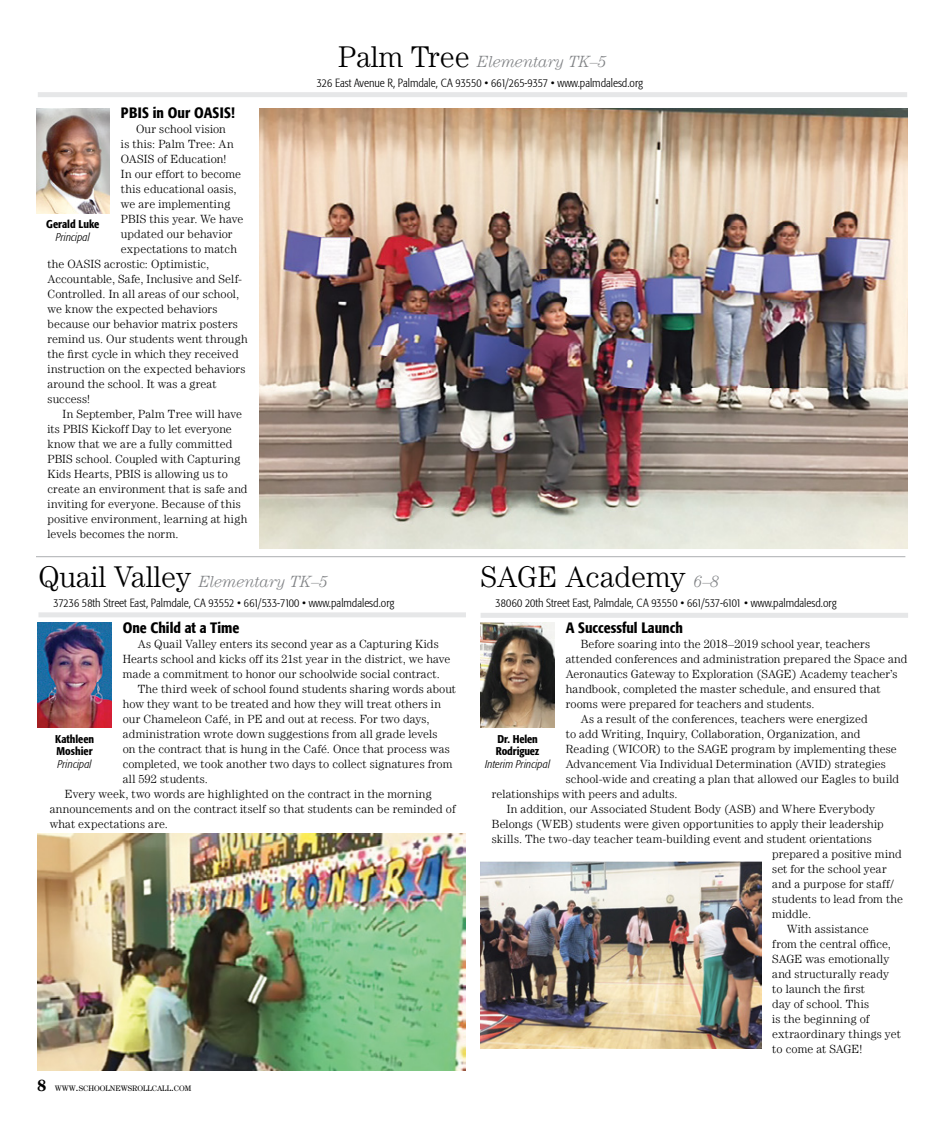
<style>
.page{position:relative;width:945px;height:1125px;background:#fff}
.page>*{position:absolute;margin:0;border:0;box-sizing:border-box;transform-origin:0 0}
.t1{font:300 30px "Century LT";color:#000}
.t2{font:italic 300 16.25px "Century LT";letter-spacing:-.005em;color:#808285}
.t3{font:500 condensed 15px "Formata";color:#000}
.t4{font:300 11.88px "Century LT";letter-spacing:.01em;color:#000}
.t5{font:300 condensed 11.88px "Formata";color:#000}
.t6{font:300 condensed 11.88px "Formata";color:#000101}
.t7{font:300 11.88px "Century LT";letter-spacing:.03em;color:#000}
.t8{font:500 condensed 11.25px/12.5px "Formata";color:#000}
.t9{font:italic 300 condensed 11.25px "Formata";letter-spacing:.005em;color:#000}
.t10{font:7.88px "Century LT";color:#000}
.s1{font-style:normal;font-size:30px;color:#000}
.s2{color:#000}
.s3{font-weight:700;font-size:16.25px}
.s4{font-size:11.25px}
.s5{font-style:italic;font-size:16.25px;color:#808285}
</style>
<div class="page">
<img style="left:36px;top:108px;width:74px;height:105px">
<div style="left:38px;top:612px;width:428px;height:5px;background:#e6e7e8"></div>
<img style="left:38px;top:623px;width:74px;height:105px">
<img style="left:259px;top:109px;width:648px;height:440px">
<img style="left:38px;top:833px;width:428px;height:238px">
<div style="left:481px;top:613px;width:427px;height:5px;background:#e6e7e8"></div>
<img style="left:481px;top:623px;width:74px;height:105px">
<img style="left:481px;top:861px;width:280px;height:187px">
<div style="left:38px;top:92px;width:869px;height:5px;background:#e6e7e8"></div>
<hr style="left:36px;top:556px;width:869px;height:1px;background:#bcbec0">
<p class="t3" style="left:121px;top:104px;width:115px">PBIS in Our OASIS!</p>
<p class="t4" style="left:136px;top:122px;width:91px">Our school vision</p>
<p class="t4" style="left:121px;top:137px;width:114px">is this: Palm Tree: An</p>
<p class="t4" style="left:121px;top:152px;width:107px">OASIS of Education!</p>
<p class="t4" style="left:121px;top:167px;width:122px">In our effort to become</p>
<p class="t4" style="left:121px;top:182px;width:117px">this educational oasis,</p>
<p class="t4" style="left:121px;top:197px;width:111px">we are implementing</p>
<p class="t4" style="left:121px;top:212px;width:124px">PBIS this year. We have</p>
<p class="t4" style="left:121px;top:227px;width:113px">updated our behavior</p>
<p class="t4" style="left:121px;top:242px;width:117px">expectations to match</p>
<p class="t4" style="left:48px;top:257px;width:163px">the OASIS acrostic: Optimistic,</p>
<p class="t4" style="left:48px;top:272px;width:196px">Accountable, Safe, Inclusive and Self-</p>
<p class="t4" style="left:48px;top:287px;width:193px">Controlled. In all areas of our school,</p>
<p class="t4" style="left:48px;top:302px;width:171px">we know the expected behaviors</p>
<p class="t4" style="left:48px;top:317px;width:192px">because our behavior matrix posters</p>
<p class="t4" style="left:48px;top:332px;width:202px">remind us. Our students went through</p>
<p class="t4" style="left:48px;top:347px;width:193px">the first cycle in which they received</p>
<p class="t4" style="left:48px;top:362px;width:199px">instruction on the expected behaviors</p>
<p class="t4" style="left:48px;top:377px;width:171px">around the school. It was a great</p>
<p class="t4" style="left:48px;top:392px;width:44px">success!</p>
<p class="t4" style="left:63px;top:407px;width:181px">In September, Palm Tree will have</p>
<p class="t4" style="left:48px;top:422px;width:186px">its PBIS Kickoff Day to let everyone</p>
<p class="t4" style="left:48px;top:437px;width:186px">know that we are a fully committed</p>
<p class="t4" style="left:48px;top:452px;width:194px">PBIS school. Coupled with Capturing</p>
<p class="t4" style="left:48px;top:467px;width:182px">Kids Hearts, PBIS is allowing us to</p>
<p class="t4" style="left:48px;top:482px;width:202px">create an environment that is safe and</p>
<p class="t4" style="left:48px;top:497px;width:195px">inviting for everyone. Because of this</p>
<p class="t4" style="left:48px;top:512px;width:201px">positive environment, learning at high</p>
<p class="t4" style="left:48px;top:527px;width:133px">levels becomes the norm.</p>
<p class="t8" style="left:46px;top:218px;width:55px">Gerald Luke</p>
<p class="t9" style="left:56px;top:230px;width:36px">Principal</p>
<h2 class="t2" style="left:338px;top:52px;width:270px"><span class="s1">Palm Tree</span> Elementary TK–5</h2>
<p class="t6" style="left:317px;top:76px;width:328px">326 East Avenue R, Palmdale, CA 93550 • 661/265-9357 • <span class="s2">www.palmdalesd.org</span></p>
<h2 class="t2" style="left:38px;top:572px;width:291px"><span class="s1">Quail Valley</span> Elementary TK–5</h2>
<p class="t5" style="left:54px;top:596px;width:342px">37236 58th Street East, Palmdale, CA 93552 • 661/533-7100 • www.palmdalesd.org</p>
<p class="t3" style="left:123px;top:619px;width:118px">One Child at a Time</p>
<p class="t4" style="left:138px;top:637px;width:303px">As Quail Valley enters its second year as a Capturing Kids</p>
<p class="t4" style="left:123px;top:652px;width:329px">Hearts school and kicks off its 21st year in the district, we have</p>
<p class="t4" style="left:123px;top:667px;width:319px">made a commitment to honor our schoolwide social contract.</p>
<p class="t4" style="left:138px;top:682px;width:320px">The third week of school found students sharing words about</p>
<p class="t4" style="left:123px;top:697px;width:320px">how they want to be treated and how they will treat others in</p>
<p class="t4" style="left:123px;top:712px;width:308px">our Chameleon Café, in PE and out at recess. For two days,</p>
<p class="t4" style="left:123px;top:727px;width:316px">administration wrote down suggestions from all grade levels</p>
<p class="t4" style="left:123px;top:742px;width:329px">on the contract that is hung in the Café. Once that process was</p>
<p class="t4" style="left:123px;top:757px;width:331px">completed, we took another two days to collect signatures from</p>
<p class="t4" style="left:123px;top:772px;width:87px">all 592 students.</p>
<p class="t4" style="left:65px;top:787px;width:369px">Every week, two words are highlighted on the contract in the morning</p>
<p class="t4" style="left:50px;top:802px;width:408px">announcements and on the contract itself so that students can be reminded of</p>
<p class="t4" style="left:50px;top:817px;width:120px">what expectations are.</p>
<p class="t8" style="left:55px;top:732px;width:41px">Kathleen<br>Moshier</p>
<p class="t9" style="left:58px;top:757px;width:36px">Principal</p>
<p class="t10" style="left:37px;top:1084px;width:156px"><span class="s3">8</span> WWW<span class="s4">.</span>SCHOOLNEWSROLLCALL<span class="s4">.</span>COM</p>
<h1 class="t1" style="left:481px;top:560px;width:240px">SAGE Academy <span class="s5">6–8</span></h1>
<p class="t5" style="left:496px;top:596px;width:343px">38060 20th Street East, Palmdale, CA 93550 • 661/537-6101 • www.palmdalesd.org</p>
<p class="t3" style="left:566px;top:619px;width:119px">A Successful Launch</p>
<p class="t4" style="left:581px;top:638px;width:291px">Before soaring into the 2018–2019 school year, teachers</p>
<p class="t4" style="left:566px;top:653px;width:343px">attended conferences and administration prepared the Space and</p>
<p class="t4" style="left:566px;top:668px;width:333px">Aeronautics Gateway to Exploration (SAGE) Academy teacher’s</p>
<p class="t4" style="left:566px;top:683px;width:316px">handbook, completed the master schedule, and ensured that</p>
<p class="t4" style="left:566px;top:698px;width:250px">rooms were prepared for teachers and students.</p>
<p class="t4" style="left:581px;top:713px;width:288px">As a result of the conferences, teachers were energized</p>
<p class="t4" style="left:566px;top:728px;width:296px">to add Writing, Inquiry, Collaboration, Organization, and</p>
<p class="t4" style="left:566px;top:743px;width:333px">Reading (WICOR) to the SAGE program by implementing these</p>
<p class="t4" style="left:566px;top:758px;width:322px">Advancement Via Individual Determination (AVID) strategies</p>
<p class="t4" style="left:566px;top:773px;width:335px">school-wide and creating a plan that allowed our Eagles to build</p>
<p class="t4" style="left:492px;top:788px;width:187px">relationships with peers and adults.</p>
<p class="t4" style="left:507px;top:803px;width:370px">In addition, our Associated Student Body (ASB) and Where Everybody</p>
<p class="t4" style="left:492px;top:818px;width:394px">Belongs (WEB) students were given opportunities to apply their leadership</p>
<p class="t4" style="left:492px;top:833px;width:382px">skills. The two-day teacher team-building event and student orientations</p>
<p class="t4" style="left:772px;top:848px;width:131px">prepared a positive mind</p>
<p class="t4" style="left:772px;top:863px;width:116px">set for the school year</p>
<p class="t4" style="left:772px;top:878px;width:123px">and a purpose for staff/</p>
<p class="t4" style="left:772px;top:893px;width:132px">students to lead from the</p>
<p class="t4" style="left:772px;top:908px;width:40px">middle.</p>
<p class="t4" style="left:787px;top:923px;width:83px">With assistance</p>
<p class="t4" style="left:772px;top:938px;width:120px">from the central office,</p>
<p class="t4" style="left:772px;top:953px;width:119px">SAGE was emotionally</p>
<p class="t4" style="left:772px;top:968px;width:118px">and structurally ready</p>
<p class="t4" style="left:772px;top:983px;width:94px">to launch the first</p>
<p class="t4" style="left:772px;top:998px;width:98px">day of school. This</p>
<p class="t7" style="left:772px;top:1013px;width:99px">is the beginning of</p>
<p class="t4" style="left:772px;top:1028px;width:130px">extraordinary things yet</p>
<p class="t4" style="left:772px;top:1042px;width:92px">to come at SAGE!</p>
<p class="t8" style="left:496px;top:733px;width:45px">Dr. Helen<br>Rodriguez</p>
<p class="t9" style="left:485px;top:757px;width:67px">Interim Principal</p>
</div>
